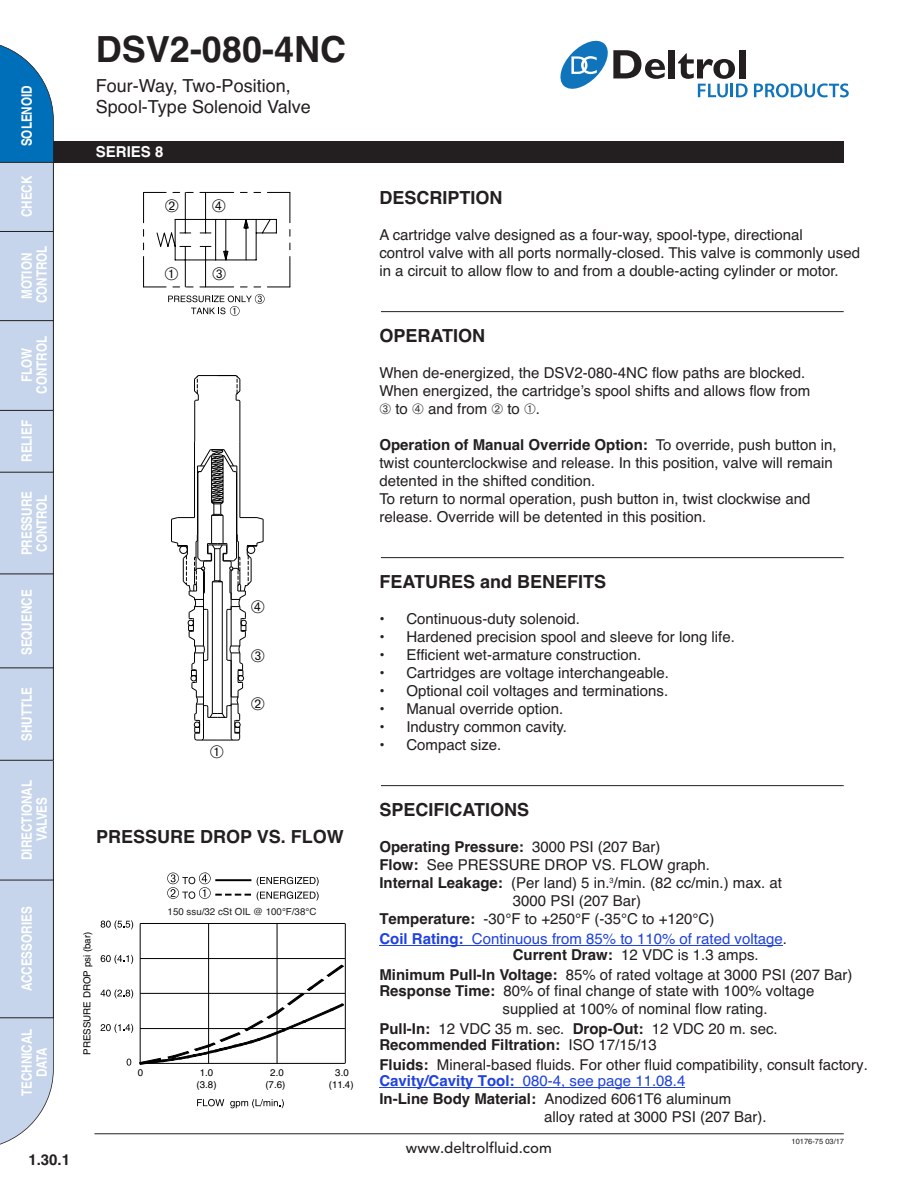
<style>
.page{position:relative;width:918px;height:1188px;background:#fff}
.page>*{position:absolute;margin:0;border:0;box-sizing:border-box;transform-origin:0 0}
.t1{font:700 36px "Helvetica";color:#231f20}
.t2{font:700 18px "Helvetica";color:#231f20}
.t3{font:18px/21.6px "Helvetica";color:#231f20}
.t4{font:15px/18px "Helvetica";color:#231f20}
.t5{font:15px/16.2px "Helvetica";color:#1f41e0}
.t6{font:700 15px "Helvetica";color:#231f20}
.t7{font:500 15px "Avenir LT";color:#231f20}
.t8{font:700 15px "Helvetica";color:#fff}
.t9{font:700 condensed 14.25px/15px "Helvetica";color:#fff;text-align:center}
.t10{font:9.75px "Helvetica";color:#000}
.t11{font:9.75px "Helvetica";color:#231f20}
.t12{font:7.5px "Helvetica";color:#231f20}
.s1{font-weight:700}
.s2{font-weight:400}
.s3{color:#231f20}
.s4{font-weight:700;color:#231f20}
</style>
<div class="page">
<div style="left:669px;top:50px;width:6px;height:28px;background:#231f20"></div>
<div style="left:739px;top:50px;width:6px;height:28px;background:#231f20"></div>
<svg style="left:678px;top:53px;width:70px;height:44px"></svg>
<svg style="left:754px;top:83px;width:95px;height:14px"></svg>
<svg style="left:560px;top:41px;width:105px;height:48px"></svg>
<div style="left:40px;top:141px;width:804px;height:22px;background:#231f20"></div>
<svg style="left:0;top:45px;width:54px;height:1100px;background:#b4cae5"></svg>
<hr style="left:94px;top:1133px;width:750px;height:1px;background:#231f20">
<hr style="left:379px;top:945px;width:404px;height:1px;background:#1f41e0">
<hr style="left:379px;top:1088px;width:306px;height:1px;background:#1f41e0">
<hr style="left:381px;top:311px;width:463px;height:1px;background:#231f20">
<hr style="left:381px;top:557px;width:463px;height:1px;background:#231f20">
<hr style="left:381px;top:785px;width:463px;height:1px;background:#231f20">
<hr style="left:194px;top:441px;width:1px;height:77px;background:#000">
<hr style="left:240px;top:441px;width:1px;height:77px;background:#000">
<hr style="left:240px;top:401px;width:1px;height:40px;background:#000">
<hr style="left:194px;top:401px;width:1px;height:40px;background:#000">
<svg style="left:194px;top:375px;width:47px;height:27px"></svg>
<hr style="left:140px;top:923px;width:205px;height:1px;background:#000">
<hr style="left:140px;top:958px;width:205px;height:1px;background:#000">
<hr style="left:140px;top:923px;width:1px;height:140px;background:#000">
<hr style="left:208px;top:923px;width:1px;height:140px;background:#000">
<hr style="left:277px;top:923px;width:1px;height:140px;background:#000">
<hr style="left:345px;top:923px;width:1px;height:140px;background:#000">
<svg style="left:139px;top:964px;width:206px;height:101px"></svg>
<svg style="left:197px;top:1099px;width:27px;height:7px"></svg>
<svg style="left:230px;top:1099px;width:54px;height:9px"></svg>
<svg style="left:167px;top:873px;width:84px;height:26px"></svg>
<svg style="left:257px;top:877px;width:62px;height:24px"></svg>
<svg style="left:101px;top:920px;width:32px;height:9px"></svg>
<svg style="left:101px;top:955px;width:32px;height:9px"></svg>
<svg style="left:101px;top:989px;width:32px;height:9px"></svg>
<svg style="left:101px;top:1024px;width:32px;height:9px"></svg>
<svg style="left:127px;top:1059px;width:4px;height:7px"></svg>
<svg style="left:168px;top:294px;width:97px;height:22px"></svg>
<svg style="left:171px;top:449px;width:93px;height:292px"></svg>
<svg style="left:143px;top:192px;width:148px;height:96px"></svg>
<p class="t9" style="left:21px;top:146px;width:63px;rotate:-90deg">SOLENOID</p>
<p class="t9" style="left:21px;top:217px;width:43px;rotate:-90deg">CHECK</p>
<p class="t9" style="left:21px;top:303px;width:59px;text-align:left;rotate:-90deg">MOTION<br>CONTROL</p>
<p class="t9" style="left:21px;top:394px;width:59px;rotate:-90deg">FLOW<br>CONTROL</p>
<p class="t9" style="left:21px;top:462px;width:43px;rotate:-90deg">RELIEF</p>
<p class="t9" style="left:21px;top:555px;width:66px;text-align:left;rotate:-90deg">PRESSURE<br>CONTROL</p>
<p class="t9" style="left:21px;top:655px;width:67px;rotate:-90deg">SEQUENCE</p>
<p class="t9" style="left:21px;top:741px;width:55px;rotate:-90deg">SHUTTLE</p>
<p class="t9" style="left:21px;top:860px;width:81px;rotate:-90deg">DIRECTIONAL<br>VALVES</p>
<p class="t9" style="left:21px;top:991px;width:86px;rotate:-90deg">ACCESSORIES</p>
<p class="t9" style="left:21px;top:1096px;width:69px;rotate:-90deg">TECHNICAL<br>DATA</p>
<h1 class="t1" style="left:96px;top:29px;width:252px">DSV2-080-4NC</h1>
<p class="t3" style="left:96px;top:75px;width:216px">Four-Way, Two-Position,<br>Spool-Type Solenoid Valve</p>
<p class="t8" style="left:96px;top:143px;width:69px">SERIES 8</p>
<p class="t2" style="left:96px;top:826px;width:249px">PRESSURE DROP VS. FLOW</p>
<p class="t10" style="left:81px;top:1055px;width:124px;rotate:-90deg">PRESSURE DROP psi (bar)</p>
<p class="t11" style="left:168px;top:906px;width:150px">150 ssu/32 cSt OIL @ 100°F/38°C</p>
<p class="t10" style="left:138px;top:1067px;width:7px">0</p>
<p class="t10" style="left:200px;top:1067px;width:15px">1.0</p>
<p class="t10" style="left:270px;top:1067px;width:15px">2.0</p>
<p class="t10" style="left:335px;top:1067px;width:15px">3.0</p>
<p class="t10" style="left:197px;top:1079px;width:22px">(3.8)</p>
<p class="t10" style="left:265px;top:1079px;width:22px">(7.6)</p>
<p class="t10" style="left:329px;top:1079px;width:26px">(11.4)</p>
<p class="t6" style="left:28px;top:1151px;width:43px">1.30.1</p>
<p class="t2" style="left:379px;top:187px;width:125px">DESCRIPTION</p>
<p class="t4" style="left:379px;top:226px;width:482px">A cartridge valve designed as a four-way, spool-type, directional<br>control valve with all ports normally-closed. This valve is commonly used in a circuit to allow flow to and from a double-acting cylinder or motor.</p>
<p class="t2" style="left:379px;top:325px;width:107px">OPERATION</p>
<p class="t4" style="left:379px;top:364px;width:428px">When de-energized, the DSV2-080-4NC flow paths are blocked.</p>
<p class="t4" style="left:379px;top:382px;width:432px">When energized, the cartridge’s spool shifts and allows flow from</p>
<p class="t4" style="left:395px;top:400px;width:146px">to √ and from ○ to .</p>
<p class="t4" style="left:379px;top:436px;width:459px"><span class="s1">Operation of Manual Override Option:</span> To override, push button in, twist counterclockwise and release. In this position, valve will remain detented in the shifted condition.<br>To return to normal operation, push button in, twist clockwise and release. Override will be detented in this position.</p>
<p class="t2" style="left:379px;top:571px;width:228px">FEATURES and BENEFITS</p>
<p class="t4" style="left:379px;top:610px;width:202px">• Continuous-duty solenoid.</p>
<p class="t4" style="left:379px;top:628px;width:357px">• Hardened precision spool and sleeve for long life.</p>
<p class="t4" style="left:379px;top:646px;width:263px">• Efficient wet-armature construction.</p>
<p class="t4" style="left:379px;top:664px;width:291px">• Cartridges are voltage interchangeable.</p>
<p class="t4" style="left:379px;top:682px;width:290px">• Optional coil voltages and terminations.</p>
<p class="t4" style="left:379px;top:700px;width:185px">• Manual override option.</p>
<p class="t4" style="left:379px;top:718px;width:189px">• Industry common cavity.</p>
<p class="t4" style="left:379px;top:736px;width:124px">• Compact size.</p>
<p class="t2" style="left:379px;top:799px;width:151px">SPECIFICATIONS</p>
<p class="t6" style="left:379px;top:838px;width:282px">Operating Pressure: <span class="s2">3000 PSI (207 Bar)</span></p>
<p class="t4" style="left:379px;top:856px;width:332px"><span class="s1">Flow:</span> See PRESSURE DROP VS. FLOW graph.</p>
<p class="t4" style="left:379px;top:874px;width:404px"><span class="s1">Internal Leakage:</span> (Per land) 5 in.<sup>3</sup>/min. (82 cc/min.) max. at</p>
<p class="t4" style="left:513px;top:892px;width:130px">3000 PSI (207 Bar)</p>
<p class="t4" style="left:379px;top:910px;width:336px"><span class="s1">Temperature:</span> -30°F to +250°F (-35°C to +120°C)</p>
<p class="t5" style="left:513px;top:931px;width:276px;text-indent:-133px"><span class="s1">Coil Rating:</span> Continuous from 85% to 110% of rated voltage<span class="s3">.<br></span><span class="s4">Current Draw:</span> <span class="s3">12 VDC is 1.3 amps.</span></p>
<p class="t4" style="left:379px;top:967px;width:475px;line-height:16.2px"><span class="s1">Minimum Pull-In Voltage:</span> 85% of rated voltage at 3000 PSI (207 Bar)<br><span class="s1">Response Time:</span> 80% of final change of state with 100% voltage</p>
<p class="t4" style="left:379px;top:999px;width:400px;line-height:20px;text-indent:123px">supplied at 100% of nominal flow rating.<br><span class="s1">Pull-In:</span> 12 VDC 35 m. sec. <span class="s1">Drop-Out:</span> 12 VDC 20 m. sec.</p>
<p class="t4" style="left:379px;top:1035px;width:490px;line-height:19.8px"><span class="s1">Recommended Filtration:</span> ISO 17/15/13<br><span class="s1">Fluids:</span> Mineral-based fluids. For other fluid compatibility, consult factory.</p>
<p class="t5" style="left:379px;top:1073px;width:307px"><span class="s1">Cavity/Cavity Tool:</span> 080-4, see page 11.08.4</p>
<p class="t4" style="left:379px;top:1090px;width:353px"><span class="s1">In-Line Body Material:</span> Anodized 6061T6 aluminum</p>
<p class="t4" style="left:544px;top:1108px;width:224px">alloy rated at 3000 PSI (207 Bar).</p>
<p class="t7" style="left:406px;top:1139px;width:147px">www.deltrolfluid.com</p>
<p class="t12" style="left:792px;top:1137px;width:54px">10176-75 03/17</p>
</div>
